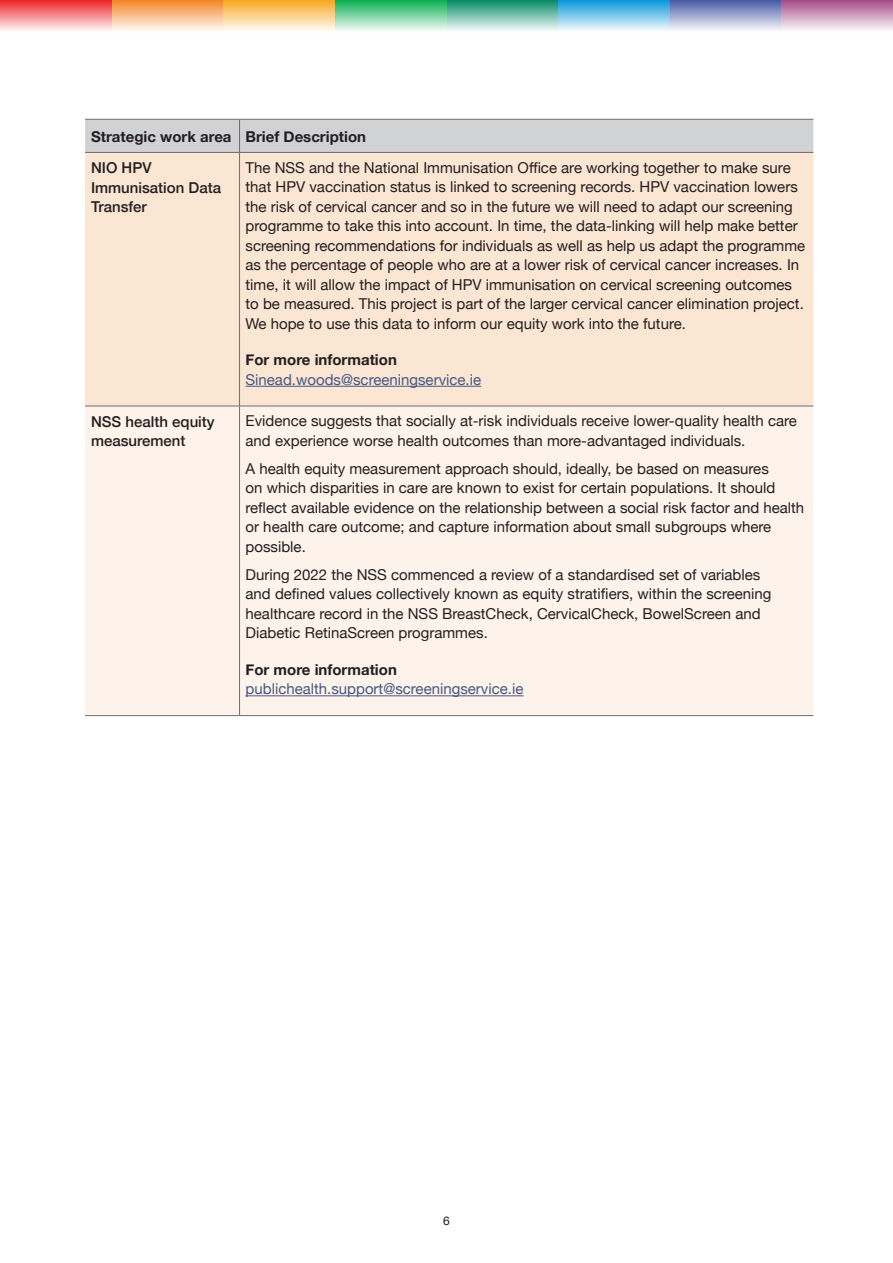
<style>
.page{position:relative;width:893px;height:1263px;background:#fff}
.page>*{position:absolute;margin:0;border:0;box-sizing:border-box;transform-origin:0 0}
.body_text{font:15px/19.5px "Helvetica Neue";color:#231f20}
.body_text-2{font:15px/19.5px "Helvetica Neue";color:#455883}
.body_text-3{font:500 15px/19.5px "Helvetica Neue";color:#231f20}
.body_text-4{font:700 15px "Helvetica Neue";color:#231f20}
.t1{font:12px "Helvetica Neue";color:#231f20}
.s1{font-weight:700;color:#231f20}
</style>
<div class="page">
<svg style="left:670px;top:0;width:111px;height:30px;background:#9ba6cf"></svg>
<svg style="left:781px;top:0;width:112px;height:30px;background:#cf9dbf"></svg>
<svg style="left:558px;top:0;width:112px;height:31px;background:#7dc8eb"></svg>
<svg style="left:446px;top:0;width:112px;height:31px;background:#7dc2af"></svg>
<svg style="left:335px;top:0;width:111px;height:31px;background:#7ed4a3"></svg>
<svg style="left:223px;top:0;width:112px;height:31px;background:#fbd08a"></svg>
<svg style="left:112px;top:0;width:111px;height:31px;background:#f9bf8d"></svg>
<svg style="left:0;top:0;width:112px;height:31px;background:#f58b8e"></svg>
<div style="left:85px;top:120px;width:728px;height:32px;background:#d1d2d4"></div>
<div style="left:85px;top:153px;width:728px;height:253px;background:#fbe5d3"></div>
<div style="left:85px;top:407px;width:728px;height:308px;background:#fdf3ea"></div>
<hr style="left:85px;top:119px;width:155px;height:1px;background:#6c6d70">
<hr style="left:240px;top:119px;width:573px;height:1px;background:#6c6d70">
<hr style="left:239px;top:120px;width:1px;height:32px;background:#6c6d70">
<hr style="left:85px;top:152px;width:155px;height:1px;background:#6c6d70">
<hr style="left:240px;top:152px;width:573px;height:1px;background:#6c6d70">
<hr style="left:239px;top:153px;width:1px;height:253px;background:#6c6d70">
<hr style="left:85px;top:406px;width:155px;height:1px;background:#6c6d70">
<hr style="left:240px;top:406px;width:573px;height:1px;background:#6c6d70">
<hr style="left:239px;top:406px;width:1px;height:309px;background:#6c6d70">
<hr style="left:85px;top:715px;width:155px;height:1px;background:#6c6d70">
<hr style="left:240px;top:715px;width:573px;height:1px;background:#6c6d70">
<hr style="left:246px;top:386px;width:235px;height:1px;background:#455883">
<hr style="left:246px;top:695px;width:277px;height:1px;background:#455883">
<p class="body_text-4" style="left:91px;top:125px;width:142px">Strategic work area</p>
<p class="body_text-4" style="left:246px;top:125px;width:122px">Brief Description</p>
<p class="body_text-3" style="left:91px;top:157px;width:132px">NIO HPV<br>Immunisation Data<br>Transfer</p>
<p class="body_text" style="left:246px;top:158px;width:561px">The NSS and the National Immunisation Office are working together to make sure that HPV vaccination status is linked to screening records. HPV vaccination lowers the risk of cervical cancer and so in the future we will need to adapt our screening programme to take this into account. In time, the data-linking will help make better screening recommendations for individuals as well as help us adapt the programme as the percentage of people who are at a lower risk of cervical cancer increases. In time, it will allow the impact of HPV immunisation on cervical screening outcomes to be measured. This project is part of the larger cervical cancer elimination project.<br>We hope to use this data to inform our equity work into the future.</p>
<p class="body_text-2" style="left:246px;top:351px;width:237px"><span class="s1">For more information<br></span>Sinead.woods@screeningservice.ie</p>
<p class="body_text-3" style="left:91px;top:410px;width:125px">NSS health equity measurement</p>
<p class="body_text" style="left:246px;top:412px;width:553px">Evidence suggests that socially at-risk individuals receive lower-quality health care and experience worse health outcomes than more-advantaged individuals.</p>
<p class="body_text" style="left:246px;top:460px;width:560px">A health equity measurement approach should, ideally, be based on measures<br>on which disparities in care are known to exist for certain populations. It should reflect available evidence on the relationship between a social risk factor and health or health care outcome; and capture information about small subgroups where possible.</p>
<p class="body_text" style="left:246px;top:566px;width:527px">During 2022 the NSS commenced a review of a standardised set of variables and defined values collectively known as equity stratifiers, within the screening healthcare record in the NSS BreastCheck, CervicalCheck, BowelScreen and Diabetic RetinaScreen programmes.</p>
<p class="body_text-2" style="left:246px;top:661px;width:279px"><span class="s1">For more information </span>publichealth.support@screeningservice.ie</p>
<p class="t1" style="left:443px;top:1212px;width:8px">6</p>
</div>
